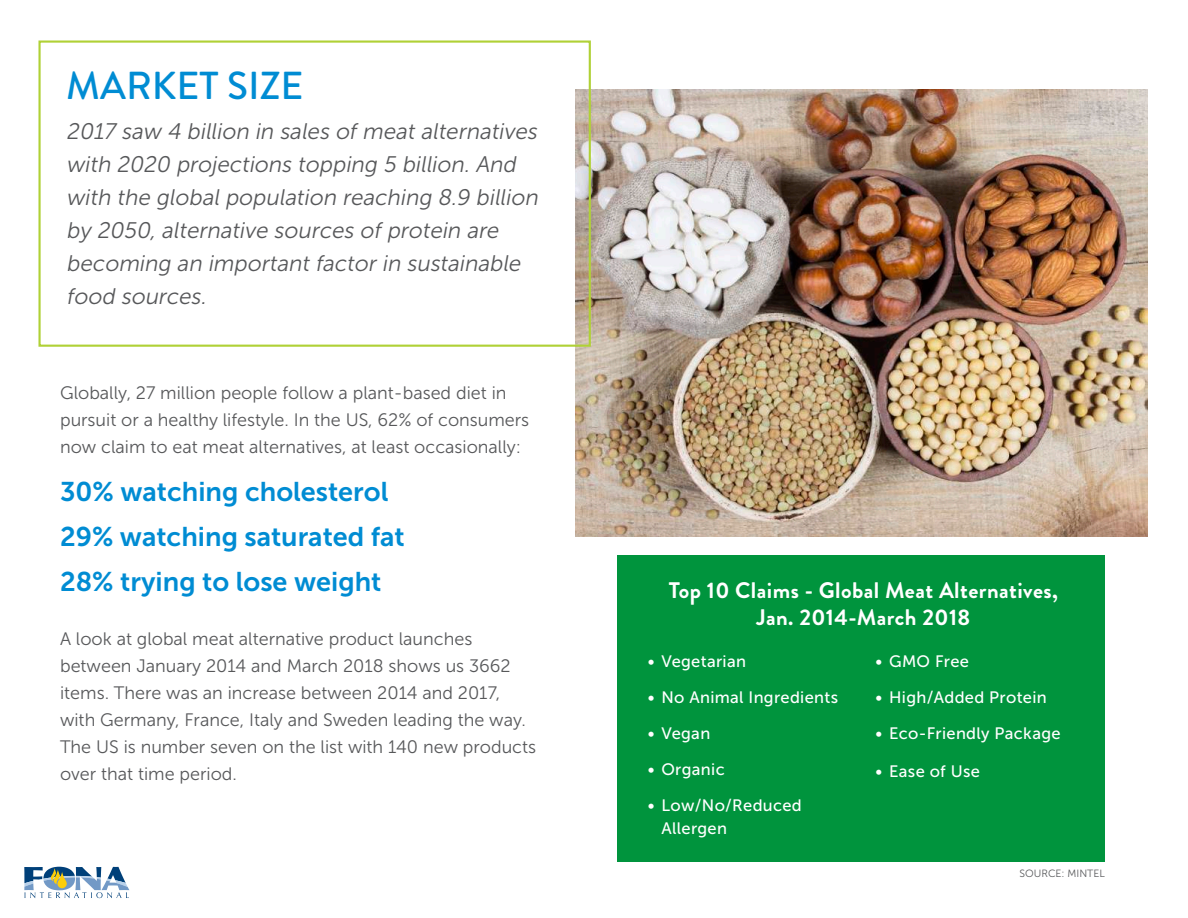
<style>
.page{position:relative;width:1188px;height:918px;background:#fff}
.page>*{position:absolute;margin:0;border:0;box-sizing:border-box;transform-origin:0 0}
.t1{font:500 39px "Brandon Grotesque";color:#008cd3}
.t2{font:27px/45px "Museo Sans 700";color:#008cd3}
.t3{font:italic 22.5px/33px "Museo Sans 300";color:#57585a}
.t4{font:700 22.5px/27px "Brandon Grotesque";letter-spacing:.02em;color:#fff;text-align:center}
.t5{font:18px/27px "Museo Sans 300";color:#57585a}
.t6{font:16.5px/22.5px "Museo Sans 500";letter-spacing:.02em;color:#fff}
.t7{font:10.5px "Museo Sans 300";color:#57585a}
</style>
<div class="page">
<svg style="left:24px;top:867px;width:105px;height:31px"></svg>
<div style="left:618px;top:556px;width:487px;height:306px;background:#00943d"></div>
<img style="left:575px;top:90px;width:573px;height:447px">
<div style="left:38px;top:40px;width:553px;height:307px;border:2px solid #b0d136"></div>
<h1 class="t1" style="left:66px;top:59px;width:239px">MARKET SIZE</h1>
<p class="t3" style="left:66px;top:115px;width:477px">2017 saw 4 billion in sales of meat alternatives with 2020 projections topping 5 billion. And with the global population reaching 8.9 billion by 2050, alternative sources of protein are becoming an important factor in sustainable food sources.</p>
<p class="t5" style="left:60px;top:379px;width:471px">Globally, 27 million people follow a plant-based diet in pursuit or a healthy lifestyle. In the US, 62% of consumers now claim to eat meat alternatives, at least occasionally:</p>
<h2 class="t2" style="left:60px;top:469px;width:346px">30% watching cholesterol<br>29% watching saturated fat<br>28% trying to lose weight</h2>
<p class="t5" style="left:60px;top:625px;width:478px">A look at global meat alternative product launches between January 2014 and March 2018 shows us 3662 items. There was an increase between 2014 and 2017, with Germany, France, Italy and Sweden leading the way.<br>The US is number seven on the list with 140 new products over that time period.</p>
<p class="t4" style="left:669px;top:578px;width:391px">Top 10 Claims - Global Meat Alternatives,<br>Jan. 2014-March 2018</p>
<p class="t6" style="left:648px;top:650px;width:100px">• Vegetarian</p>
<p class="t6" style="left:648px;top:686px;width:192px">• No Animal Ingredients</p>
<p class="t6" style="left:648px;top:722px;width:64px">• Vegan</p>
<p class="t6" style="left:648px;top:758px;width:78px">• Organic</p>
<p class="t6" style="left:661px;top:794px;width:142px;text-indent:-14px">• Low/No/Reduced<br>Allergen</p>
<p class="t6" style="left:876px;top:650px;width:95px">• GMO Free</p>
<p class="t6" style="left:876px;top:686px;width:173px">• High/Added Protein</p>
<p class="t6" style="left:876px;top:722px;width:187px">• Eco-Friendly Package</p>
<p class="t6" style="left:876px;top:760px;width:106px">• Ease of Use</p>
<p class="t7" style="left:1020px;top:868px;width:87px">SOURCE: MINTEL</p>
</div>
